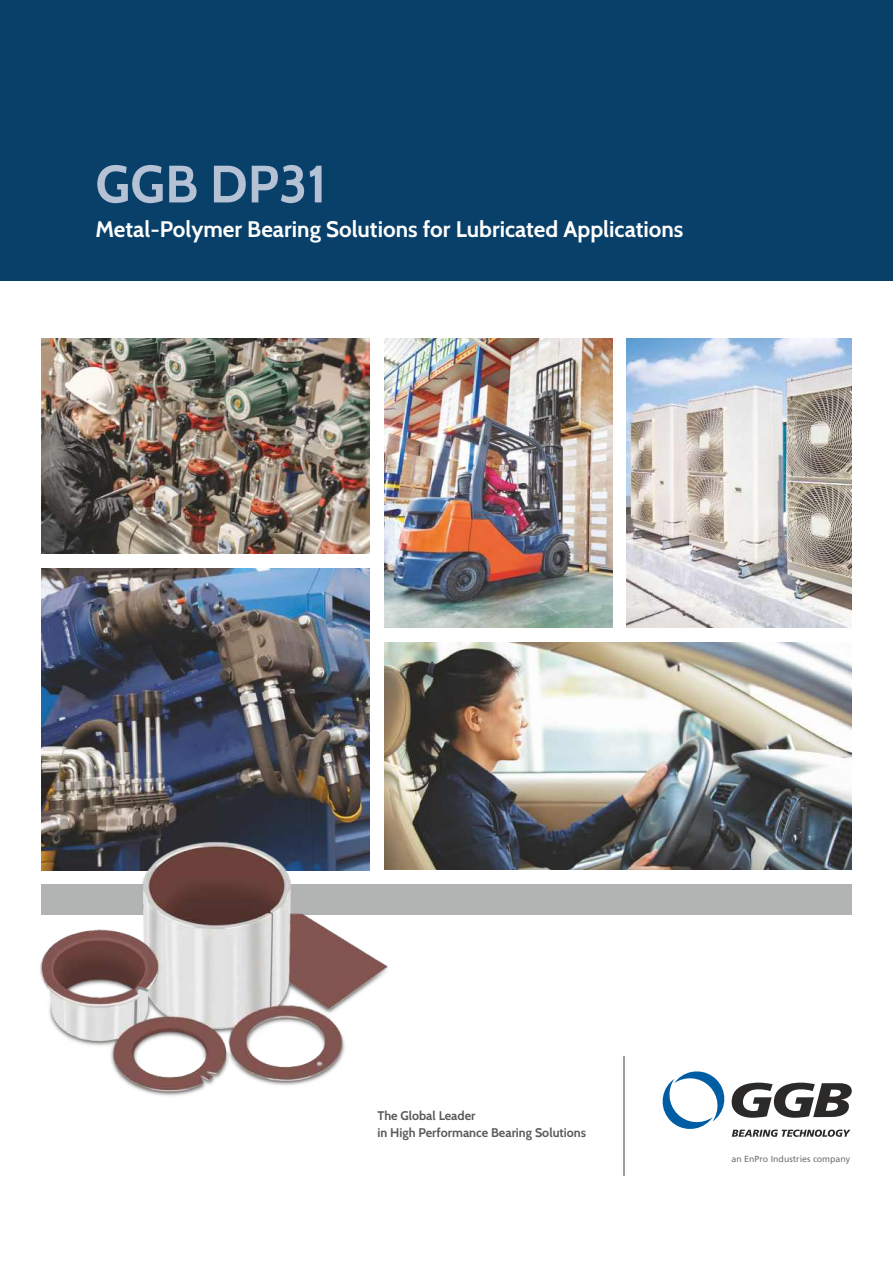
<style>
.page{position:relative;width:893px;height:1263px;background:#fff}
.page>*{position:absolute;margin:0;border:0;box-sizing:border-box;transform-origin:0 0}
.t1{font:700 52.5px "Cabin";color:#b5c1d4}
.t2{font:700 22.5px "Cabin";color:#fefefe}
.t3{font:700 12.6px/17.1px "Cabin";color:#5b5b5b}
.t4{font:8.85px "Frutiger";color:#727271}
</style>
<div class="page">
<div style="left:0;top:0;width:893px;height:280px;background:#084069"></div>
<div style="left:41px;top:884px;width:810px;height:30px;background:#b2b3b3"></div>
<img style="left:41px;top:339px;width:329px;height:215px">
<img style="left:41px;top:569px;width:329px;height:251px">
<img style="left:385px;top:339px;width:228px;height:288px">
<img style="left:385px;top:642px;width:466px;height:227px">
<img style="left:627px;top:339px;width:224px;height:288px">
<img style="left:39px;top:820px;width:389px;height:276px">
<svg style="left:662px;top:1071px;width:190px;height:66px"></svg>
<hr style="left:623px;top:1057px;width:2px;height:119px;background:#9d9e9e">
<h1 class="t1" style="left:95px;top:152px;width:233px">GGB DP31</h1>
<p class="t2" style="left:95px;top:215px;width:589px">Metal-Polymer Bearing Solutions for Lubricated Applications</p>
<p class="t3" style="left:377px;top:1106px;width:210px">The Global Leader<br>in High Performance Bearing Solutions</p>
<p class="t4" style="left:731px;top:1156px;width:120px">an EnPro Industries company</p>
</div>
